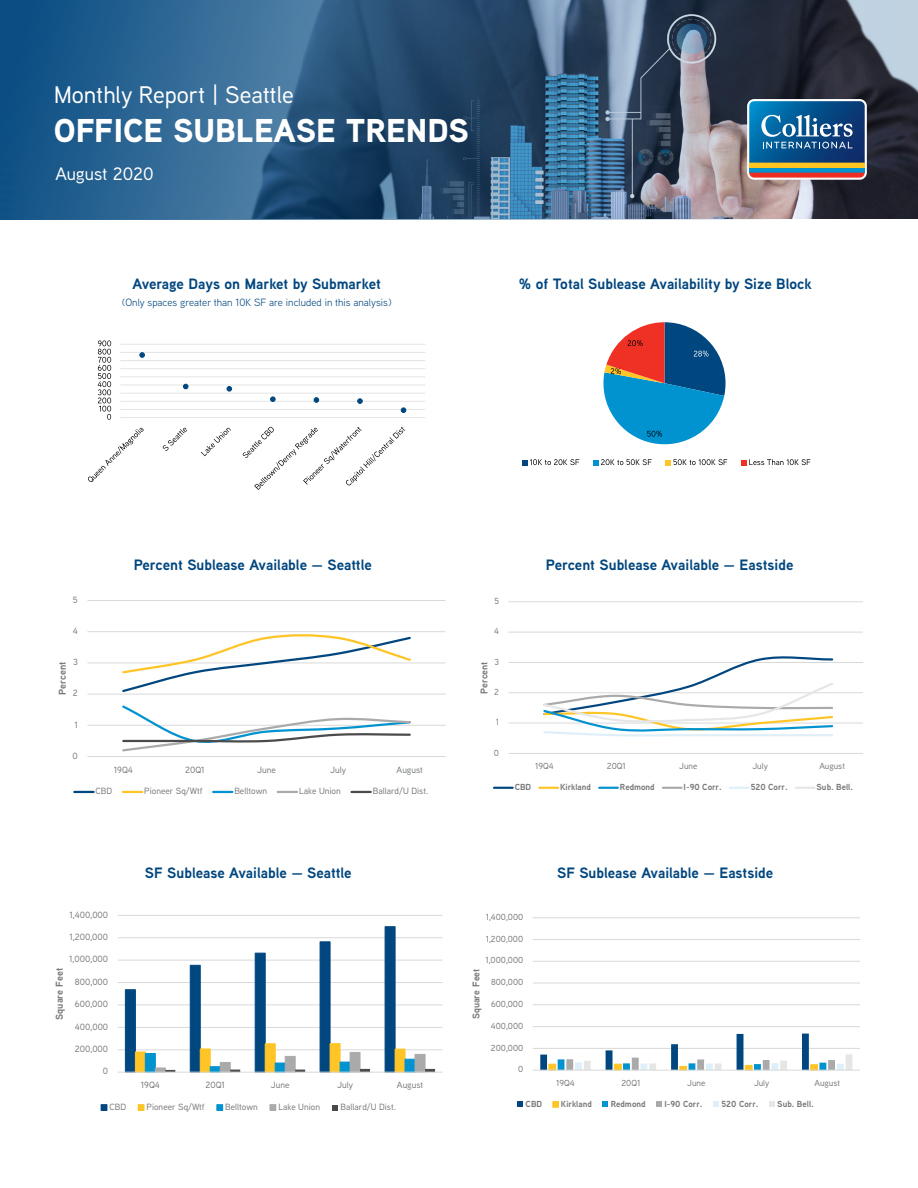
<style>
.page{position:relative;width:918px;height:1188px;background:#fff}
.page>*{position:absolute;margin:0;border:0;box-sizing:border-box;transform-origin:0 0}
.Office_Name{font:900 33px "Aaux Next";color:#fff}
.Report_Name{font:500 24px "Aaux Next";color:#fff}
.t1{font:500 18px "Aaux Next";color:#fff}
.Leading_Intro_Copy{font:700 15px "Aaux Next";color:#00467e}
.Leading_Intro_Copy-2{font:10.5px "Aaux Next";color:#00467e}
.t2{font:700 10.05px "Aaux Next";color:#76787b}
.t3{font:700 9.75px "Aaux Next";color:#76787b}
.t4{font:500 9px "Aaux Next";color:#76787b}
.t5{font:500 8.7px "Aaux Next";color:#76787b}
.t6{font:700 8.7px "Aaux Next";color:#76787b}
</style>
<div class="page">
<svg style="left:0;top:0;width:918px;height:219px;background:#385b7b"></svg>
<svg style="left:747px;top:99px;width:120px;height:81px;background:#4b7695"></svg>
<svg style="left:88px;top:340px;width:337px;height:150px"></svg>
<svg style="left:603px;top:322px;width:123px;height:123px"></svg>
<svg style="left:522px;top:459px;width:57px;height:7px"></svg>
<svg style="left:593px;top:459px;width:59px;height:7px"></svg>
<svg style="left:665px;top:459px;width:62px;height:7px"></svg>
<svg style="left:741px;top:459px;width:69px;height:7px"></svg>
<svg style="left:73px;top:600px;width:373px;height:194px"></svg>
<svg style="left:493px;top:601px;width:369px;height:188px"></svg>
<svg style="left:100px;top:915px;width:343px;height:196px"></svg>
<svg style="left:517px;top:917px;width:343px;height:191px"></svg>
<p class="Report_Name" style="left:54px;top:78px;width:241px">Monthly Report | Seattle</p>
<p class="Office_Name" style="left:54px;top:107px;width:417px">OFFICE SUBLEASE TRENDS</p>
<p class="t1" style="left:55px;top:161px;width:100px">August 2020</p>
<p class="Leading_Intro_Copy" style="left:133px;top:273px;width:250px">Average Days on Market by Submarket</p>
<p class="Leading_Intro_Copy-2" style="left:122px;top:295px;width:271px">(Only spaces greater than 10K SF are included in this analysis)</p>
<p class="Leading_Intro_Copy" style="left:519px;top:273px;width:294px">% of Total Sublease Availability by Size Block</p>
<p class="Leading_Intro_Copy" style="left:134px;top:554px;width:240px">Percent Sublease Available — Seattle</p>
<p class="Leading_Intro_Copy" style="left:546px;top:554px;width:249px">Percent Sublease Available — Eastside</p>
<p class="t4" style="left:73px;top:593px;width:6px">5</p>
<p class="t5" style="left:494px;top:595px;width:6px">5</p>
<p class="t4" style="left:73px;top:625px;width:6px">4</p>
<p class="t5" style="left:494px;top:625px;width:6px">4</p>
<p class="t4" style="left:73px;top:656px;width:6px">3</p>
<p class="t2" style="left:55px;top:695px;width:35px;rotate:-90deg">Percent</p>
<p class="t4" style="left:73px;top:687px;width:6px">2</p>
<p class="t5" style="left:494px;top:656px;width:6px">3</p>
<p class="t3" style="left:477px;top:694px;width:34px;rotate:-90deg">Percent</p>
<p class="t5" style="left:494px;top:686px;width:6px">2</p>
<p class="t4" style="left:74px;top:718px;width:5px">1</p>
<p class="t5" style="left:496px;top:716px;width:5px">1</p>
<p class="t4" style="left:73px;top:750px;width:7px">0</p>
<p class="t5" style="left:494px;top:747px;width:7px">0</p>
<p class="t4" style="left:114px;top:763px;width:21px">19Q4</p>
<p class="t4" style="left:185px;top:763px;width:21px">20Q1</p>
<p class="t4" style="left:257px;top:763px;width:20px">June</p>
<p class="t4" style="left:330px;top:763px;width:17px">July</p>
<p class="t4" style="left:397px;top:763px;width:28px">August</p>
<p class="t5" style="left:535px;top:760px;width:20px">19Q4</p>
<p class="t5" style="left:607px;top:760px;width:21px">20Q1</p>
<p class="t5" style="left:679px;top:760px;width:20px">June</p>
<p class="t5" style="left:752px;top:760px;width:17px">July</p>
<p class="t5" style="left:819px;top:760px;width:27px">August</p>
<p class="t4" style="left:96px;top:785px;width:18px">CBD</p>
<p class="t4" style="left:144px;top:785px;width:60px">Pioneer Sq/Wtf</p>
<p class="t4" style="left:234px;top:785px;width:34px">Belltown</p>
<p class="t4" style="left:299px;top:785px;width:43px">Lake Union</p>
<p class="t4" style="left:373px;top:785px;width:57px">Ballard/U Dist.</p>
<p class="t6" style="left:515px;top:781px;width:18px">CBD</p>
<p class="t6" style="left:560px;top:781px;width:32px">Kirkland</p>
<p class="t6" style="left:620px;top:781px;width:36px">Redmond</p>
<p class="t6" style="left:684px;top:781px;width:40px">I-90 Corr.</p>
<p class="t6" style="left:751px;top:781px;width:39px">520 Corr.</p>
<p class="t6" style="left:817px;top:781px;width:38px">Sub. Bell.</p>
<p class="Leading_Intro_Copy" style="left:145px;top:862px;width:208px">SF Sublease Available — Seattle</p>
<p class="Leading_Intro_Copy" style="left:557px;top:862px;width:218px">SF Sublease Available — Eastside</p>
<p class="t4" style="left:70px;top:908px;width:40px">1,400,000</p>
<p class="t5" style="left:486px;top:911px;width:39px">1,400,000</p>
<p class="t4" style="left:70px;top:931px;width:40px">1,200,000</p>
<p class="t5" style="left:486px;top:933px;width:39px">1,200,000</p>
<p class="t4" style="left:69px;top:953px;width:40px">1,000,000</p>
<p class="t5" style="left:485px;top:955px;width:39px">1,000,000</p>
<p class="t2" style="left:52px;top:1020px;width:54px;rotate:-90deg">Square Feet</p>
<p class="t4" style="left:75px;top:976px;width:35px">800,000</p>
<p class="t4" style="left:75px;top:998px;width:35px">600,000</p>
<p class="t4" style="left:75px;top:1020px;width:35px">400,000</p>
<p class="t4" style="left:75px;top:1043px;width:35px">200,000</p>
<p class="t4" style="left:103px;top:1065px;width:7px">0</p>
<p class="t4" style="left:141px;top:1079px;width:21px">19Q4</p>
<p class="t4" style="left:206px;top:1079px;width:21px">20Q1</p>
<p class="t4" style="left:271px;top:1079px;width:20px">June</p>
<p class="t4" style="left:337px;top:1079px;width:17px">July</p>
<p class="t4" style="left:397px;top:1079px;width:28px">August</p>
<p class="t4" style="left:110px;top:1101px;width:18px">CBD</p>
<p class="t4" style="left:147px;top:1101px;width:60px">Pioneer Sq/Wtf</p>
<p class="t4" style="left:225px;top:1101px;width:34px">Belltown</p>
<p class="t4" style="left:278px;top:1101px;width:43px">Lake Union</p>
<p class="t4" style="left:341px;top:1101px;width:57px">Ballard/U Dist.</p>
<p class="t3" style="left:469px;top:1019px;width:52px;rotate:-90deg">Square Feet</p>
<p class="t5" style="left:491px;top:976px;width:34px">800,000</p>
<p class="t5" style="left:491px;top:998px;width:34px">600,000</p>
<p class="t5" style="left:491px;top:1020px;width:34px">400,000</p>
<p class="t5" style="left:491px;top:1042px;width:34px">200,000</p>
<p class="t5" style="left:518px;top:1063px;width:7px">0</p>
<p class="t5" style="left:556px;top:1077px;width:20px">19Q4</p>
<p class="t5" style="left:621px;top:1077px;width:21px">20Q1</p>
<p class="t5" style="left:687px;top:1077px;width:20px">June</p>
<p class="t5" style="left:754px;top:1077px;width:17px">July</p>
<p class="t5" style="left:814px;top:1077px;width:27px">August</p>
<p class="t6" style="left:526px;top:1097px;width:18px">CBD</p>
<p class="t6" style="left:561px;top:1097px;width:32px">Kirkland</p>
<p class="t6" style="left:611px;top:1097px;width:36px">Redmond</p>
<p class="t6" style="left:664px;top:1097px;width:40px">I-90 Corr.</p>
<p class="t6" style="left:721px;top:1097px;width:39px">520 Corr.</p>
<p class="t6" style="left:777px;top:1097px;width:38px">Sub. Bell.</p>
</div>
